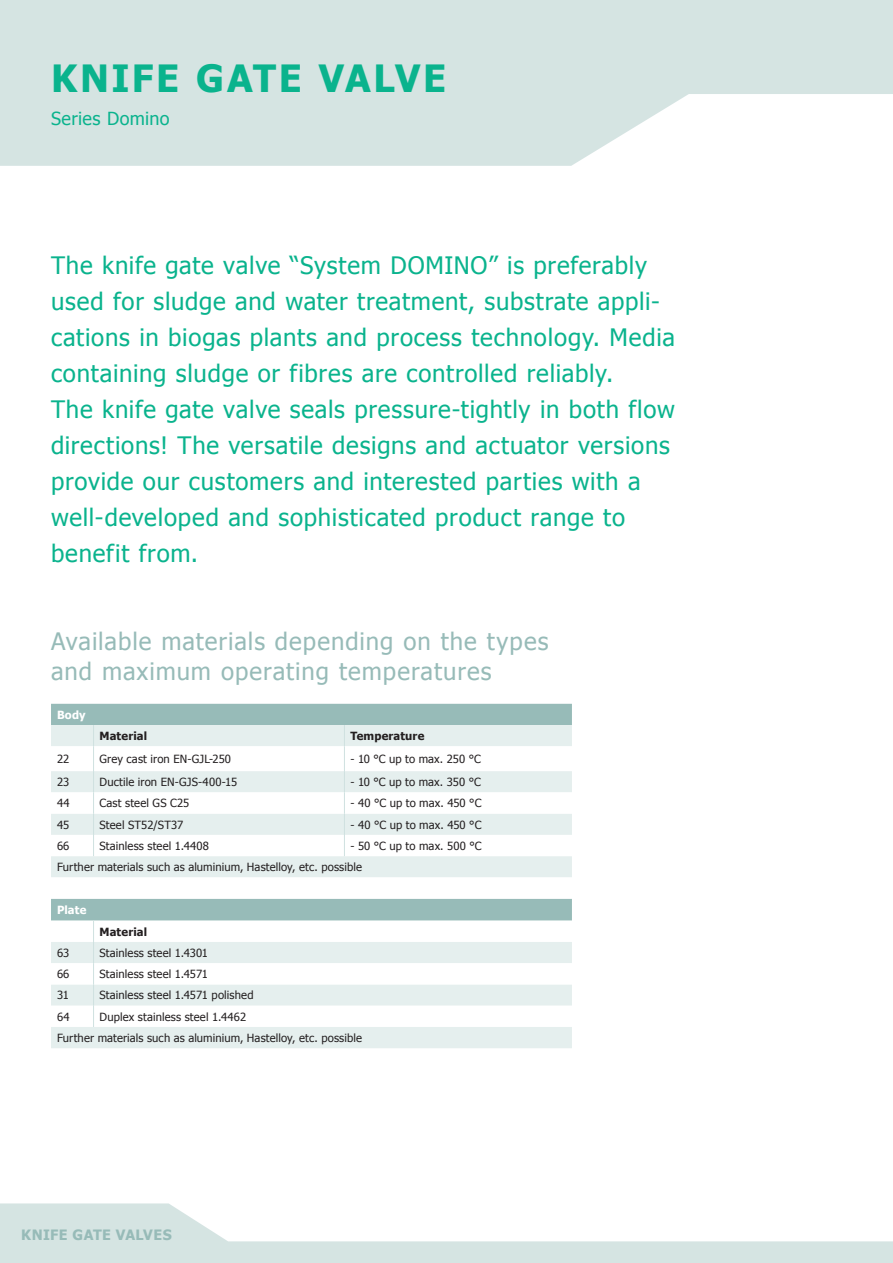
<style>
.page{position:relative;width:893px;height:1263px;background:#fff}
.page>*{position:absolute;margin:0;border:0;box-sizing:border-box;transform-origin:0 0}
.t1{font:700 37.5px "Tahoma";letter-spacing:.065em;color:#0ab38d}
.t2{font:24px/36px "Tahoma";letter-spacing:.03em;color:#0ab38d}
.t3{font:24px/30px "Tahoma";letter-spacing:.04em;color:#97bbb8}
.t4{font:18px "Tahoma";letter-spacing:.02em;color:#0ab38d}
.t5{font:700 14.25px "Tahoma";letter-spacing:.03em;color:#97bbb8}
.t6{font:11.25px/21.3px "Tahoma";letter-spacing:.01em;color:#231f20}
.t7{font:700 11.25px "Tahoma";letter-spacing:.01em;color:#231f20}
.t8{font:700 11.25px "Tahoma";letter-spacing:.01em;color:#fff}
</style>
<div class="page">
<div style="left:51px;top:704px;width:521px;height:21px;background:#97bbb8"></div>
<div style="left:51px;top:725px;width:521px;height:323px;background:#e5efee"></div>
<svg style="left:51px;top:746px;width:521px;height:281px"></svg>
<svg style="left:93px;top:725px;width:1px;height:131px"></svg>
<svg style="left:344px;top:725px;width:1px;height:131px"></svg>
<svg style="left:93px;top:921px;width:1px;height:106px"></svg>
<svg style="left:0;top:1203px;width:893px;height:60px"></svg>
<svg style="left:0;top:0;width:893px;height:166px;fill:#d5e4e2"></svg>
<h1 class="t1" style="left:51px;top:53px;width:397px">KNIFE GATE VALVE</h1>
<h3 class="t4" style="left:51px;top:107px;width:120px">Series Domino</h3>
<p class="t2" style="left:51px;top:246px;width:625px">The knife gate valve “System DOMINO” is preferably used for sludge and water treatment, substrate appli&shy;cations in biogas plants and process technology. Media containing sludge or fibres are controlled reliably.<br>The knife gate valve seals pressure-tightly in both flow directions! The versatile designs and actuator versions provide our customers and interested parties with a well-developed and sophisticated product range to benefit from.</p>
<h2 class="t3" style="left:51px;top:625px;width:499px">Available materials depending on the types and maximum operating temperatures</h2>
<p class="t8" style="left:57px;top:707px;width:30px">Body</p>
<p class="t7" style="left:100px;top:728px;width:49px">Material</p>
<p class="t7" style="left:350px;top:728px;width:75px">Temperature</p>
<p class="t6" style="left:57px;top:748px;width:14px">22</p>
<p class="t6" style="left:100px;top:748px;width:133px">Grey cast iron EN-GJL-250</p>
<p class="t6" style="left:350px;top:748px;width:132px">- 10 °C up to max. 250 °C</p>
<p class="t6" style="left:57px;top:771px;width:14px">23</p>
<p class="t6" style="left:100px;top:771px;width:139px">Ductile iron EN-GJS-400-15</p>
<p class="t6" style="left:350px;top:771px;width:132px">- 10 °C up to max. 350 °C</p>
<p class="t6" style="left:57px;top:792px;width:14px">44</p>
<p class="t6" style="left:100px;top:792px;width:91px">Cast steel GS C25</p>
<p class="t6" style="left:350px;top:792px;width:132px">- 40 °C up to max. 450 °C</p>
<p class="t6" style="left:57px;top:813px;width:14px">45</p>
<p class="t6" style="left:100px;top:813px;width:85px">Steel ST52/ST37</p>
<p class="t6" style="left:350px;top:813px;width:132px">- 40 °C up to max. 450 °C</p>
<p class="t6" style="left:57px;top:834px;width:14px">66</p>
<p class="t6" style="left:100px;top:834px;width:111px">Stainless steel 1.4408</p>
<p class="t6" style="left:57px;top:834px;width:426px;text-indent:293px">- 50 °C up to max. 500 °C<br>Further materials such as aluminium, Hastelloy, etc. possible</p>
<p class="t8" style="left:57px;top:902px;width:31px">Plate</p>
<p class="t7" style="left:100px;top:924px;width:49px">Material</p>
<p class="t6" style="left:57px;top:942px;width:14px">63</p>
<p class="t6" style="left:100px;top:942px;width:110px">Stainless steel 1.4301</p>
<p class="t6" style="left:57px;top:963px;width:14px">66</p>
<p class="t6" style="left:100px;top:963px;width:110px">Stainless steel 1.4571</p>
<p class="t6" style="left:57px;top:984px;width:13px">31</p>
<p class="t6" style="left:100px;top:984px;width:155px">Stainless steel 1.4571 polished</p>
<p class="t6" style="left:57px;top:1005px;width:14px">64</p>
<p class="t6" style="left:57px;top:1005px;width:306px;text-indent:43px">Duplex stainless steel 1.4462<br>Further materials such as aluminium, Hastelloy, etc. possible</p>
<p class="t5" style="left:21px;top:1224px;width:152px">KNIFE GATE VALVES</p>
</div>
